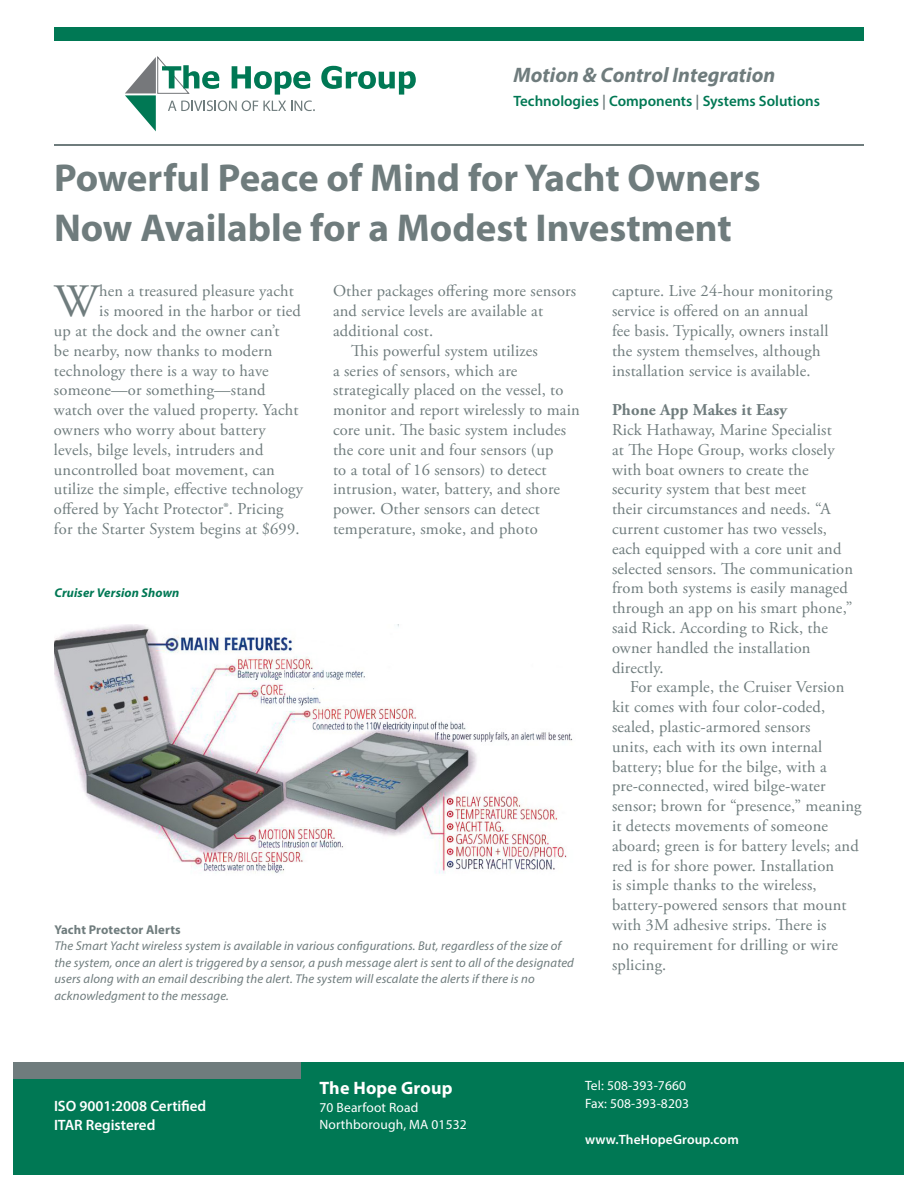
<style>
.page{position:relative;width:918px;height:1188px;background:#fff}
.page>*{position:absolute;margin:0;border:0;box-sizing:border-box;transform-origin:0 0}
.t1{font:46.35px "Adobe Garamond Pro";color:#6f7c7d}
.t2{font:700 39px "Myriad Pro";color:#6f7c7d}
.t3{font:italic 700 21px "Myriad Pro";color:#6f7c7d}
.t4{font:700 18px "Myriad Pro";letter-spacing:.01em;color:#fff}
.t5{font:16.5px/19.8px "Adobe Garamond Pro";letter-spacing:.01em;color:#6f7c7d}
.t6{font:700 16.5px "Adobe Garamond Pro";letter-spacing:.01em;color:#6f7c7d}
.t7{font:600 15px "Myriad Pro";color:#007854}
.t8{font:600 15px "Myriad Pro";color:#fff}
.t9{font:13.5px "Myriad Pro";letter-spacing:.01em;color:#fff}
.t10{font:600 13.5px "Myriad Pro";letter-spacing:.01em;color:#fff}
.t11{font:italic 12.75px/16.5px "Myriad Pro";letter-spacing:.01em;color:#6f7c7d}
.t12{font:700 12.75px "Myriad Pro";letter-spacing:.01em;color:#6f7c7d}
.t13{font:italic 700 12.75px "Myriad Pro";letter-spacing:.01em;color:#007854}
.s1{color:#6f7c7d}
</style>
<div class="page">
<div style="left:54px;top:27px;width:810px;height:13px;background:#007854"></div>
<div style="left:14px;top:1062px;width:890px;height:112px;background:#007854"></div>
<hr style="left:54px;top:144px;width:810px;height:2px;background:#6f7c7d">
<div style="left:14px;top:1062px;width:288px;height:17px;background:#6f7c7d"></div>
<img style="left:54px;top:624px;width:519px;height:250px">
<svg style="left:321px;top:66px;width:95px;height:29px"></svg>
<svg style="left:125px;top:56px;width:190px;height:75px"></svg>
<p class="t3" style="left:514px;top:61px;width:263px">Motion &amp; Control Integration</p>
<p class="t7" style="left:514px;top:91px;width:308px">Technologies <span class="s1">|</span> Components <span class="s1">|</span> Systems Solutions</p>
<p class="t2" style="left:54px;top:153px;width:708px">Powerful Peace of Mind for Yacht Owners</p>
<p class="t2" style="left:54px;top:202px;width:679px">Now Available for a Modest Investment</p>
<p class="t1" style="left:54px;top:274px;width:46px">W</p>
<p class="t5" style="left:99px;top:282px;width:196px">hen a treasured pleasure yacht</p>
<p class="t5" style="left:99px;top:302px;width:203px">is moored in the harbor or tied</p>
<p class="t5" style="left:54px;top:321px;width:227px">up at the dock and the owner can’t</p>
<p class="t5" style="left:54px;top:341px;width:220px">be nearby, now thanks to modern</p>
<p class="t5" style="left:54px;top:361px;width:216px">technology there is a way to have</p>
<p class="t5" style="left:54px;top:381px;width:213px">someone—or something—stand</p>
<p class="t5" style="left:54px;top:401px;width:246px">watch over the valued property. Yacht</p>
<p class="t5" style="left:54px;top:420px;width:213px">owners who worry about battery</p>
<p class="t5" style="left:54px;top:440px;width:211px">levels, bilge levels, intruders and</p>
<p class="t5" style="left:54px;top:460px;width:222px">uncontrolled boat movement, can</p>
<p class="t5" style="left:54px;top:480px;width:251px">utilize the simple, effective technology</p>
<p class="t5" style="left:54px;top:500px;width:231px">offered by Yacht Protector®. Pricing</p>
<p class="t5" style="left:54px;top:519px;width:247px">for the Starter System begins at $699.</p>
<p class="t13" style="left:54px;top:584px;width:126px">Cruiser Version Shown</p>
<p class="t5" style="left:333px;top:282px;width:245px">Other packages offering more sensors and service levels are available at additional cost.</p>
<p class="t5" style="left:333px;top:341px;width:248px;text-indent:18px">This powerful system utilizes<br>a series of sensors, which are strategically placed on the vessel, to monitor and report wirelessly to main core unit. The basic system includes the core unit and four sensors (up<br>to a total of 16 sensors) to detect intrusion, water, battery, and shore power. Other sensors can detect temperature, smoke, and photo</p>
<p class="t12" style="left:54px;top:921px;width:128px">Yacht Protector Alerts</p>
<p class="t11" style="left:54px;top:938px;width:521px">The Smart Yacht wireless system is available in various configurations. But, regardless of the size of the system, once an alert is triggered by a sensor, a push message alert is sent to all of the designated users along with an email describing the alert. The system will escalate the alerts if there is no acknowledgment to the message.</p>
<p class="t5" style="left:612px;top:282px;width:222px">capture. Live 24-hour monitoring service is offered on an annual<br>fee basis. Typically, owners install the system themselves, although installation service is available.</p>
<p class="t6" style="left:612px;top:400px;width:177px">Phone App Makes it Easy</p>
<p class="t5" style="left:612px;top:420px;width:242px">Rick Hathaway, Marine Specialist<br>at The Hope Group, works closely with boat owners to create the security system that best meet<br>their circumstances and needs. “A current customer has two vessels, each equipped with a core unit and selected sensors. The communication from both systems is easily managed through an app on his smart phone,” said Rick. According to Rick, the owner handled the installation directly.</p>
<p class="t5" style="left:612px;top:678px;width:251px;text-indent:18px">For example, the Cruiser Version kit comes with four color-coded, sealed, plastic-armored sensors<br>units, each with its own internal battery; blue for the bilge, with a pre-connected, wired bilge-water sensor; brown for “presence,” meaning it detects movements of someone aboard; green is for battery levels; and red is for shore power. Installation<br>is simple thanks to the wireless, battery-powered sensors that mount with 3M adhesive strips. There is<br>no requirement for drilling or wire splicing.</p>
<p class="t8" style="left:54px;top:1096px;width:154px">ISO 9001:2008 Certified</p>
<p class="t8" style="left:54px;top:1116px;width:103px">ITAR Registered</p>
<p class="t4" style="left:320px;top:1076px;width:135px">The Hope Group</p>
<p class="t9" style="left:320px;top:1099px;width:100px">70 Bearfoot Road</p>
<p class="t9" style="left:320px;top:1117px;width:149px">Northborough, MA 01532</p>
<p class="t9" style="left:585px;top:1077px;width:103px">Tel: 508-393-7660</p>
<p class="t9" style="left:585px;top:1095px;width:106px">Fax: 508-393-8203</p>
<p class="t10" style="left:585px;top:1131px;width:155px">www.TheHopeGroup.com</p>
</div>
